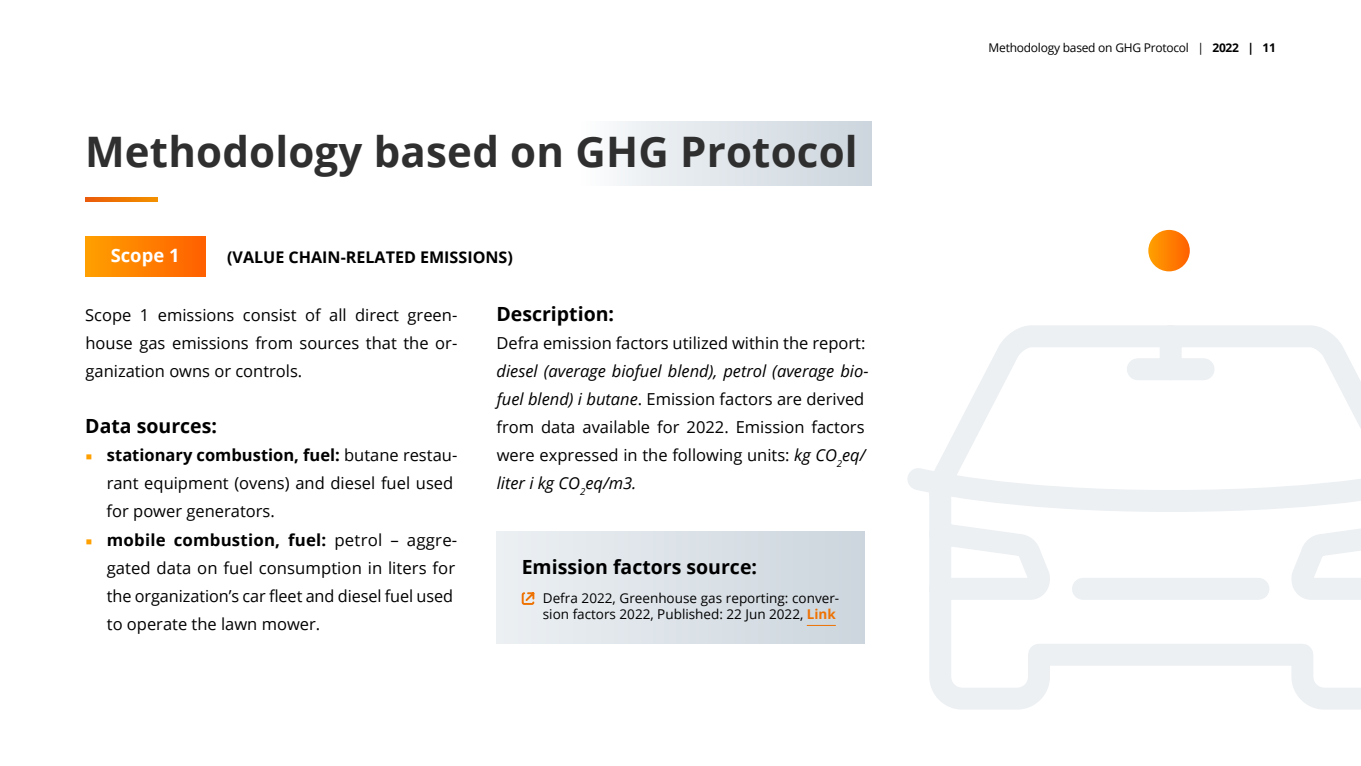
<style>
.page{position:relative;width:1361px;height:766px;background:#fff}
.page>*{position:absolute;margin:0;border:0;box-sizing:border-box;transform-origin:0 0}
.t1{font:700 42px "Open Sans";letter-spacing:.005em;color:#2f2f2f}
.t2{font:700 19.5px "Open Sans";color:#000}
.t3{font:700 18.45px "Open Sans";color:#fff}
.t4{font:16.5px/28px "Open Sans";color:#000}
.t5{font:700 16.05px "Open Sans";color:#000}
.t6{font:13.5px/16.5px "Open Sans";color:#000}
.t7{font:12px "Open Sans";letter-spacing:-.02em;color:#000}
.s1{font-weight:700}
.s2{font-style:italic}
.s3{font-weight:700;color:#ee7203}
</style>
<div class="page">
<div style="left:578px;top:121px;width:294px;height:64px;background:linear-gradient(to right,#fafbfc,#cbd4dc)"></div>
<svg style="left:86px;top:197px;width:72px;height:4px"></svg>
<div style="left:85px;top:236px;width:120px;height:41px;background:linear-gradient(to right,#ffa000,#ff6000)"></div>
<div style="left:496px;top:531px;width:369px;height:112px;background:linear-gradient(to right,#ecf0f3,#ccd5dd)"></div>
<svg style="left:807px;top:625px;width:29px;height:1px"></svg>
<svg style="left:521px;top:590px;width:15px;height:15px"></svg>
<svg style="left:907px;top:325px;width:454px;height:385px"></svg>
<div style="left:1148px;top:230px;width:41px;height:41px;background:linear-gradient(to right,#ffa204,#ff6100);border-radius:21px"></div>
<h1 class="t1" style="left:85px;top:122px;width:774px">Methodology based on GHG Protocol</h1>
<p class="t3" style="left:111px;top:243px;width:70px">Scope 1</p>
<p class="t5" style="left:227px;top:246px;width:287px">(VALUE CHAIN-RELATED EMISSIONS)</p>
<p class="t4" style="left:85px;top:300px;width:374px;text-align:justify">Scope 1 emissions consist of all direct green&shy;house gas emissions from sources that the or&shy;ganization owns or controls.</p>
<p class="t2" style="left:85px;top:412px;width:133px">Data sources:</p>
<p class="t4" style="left:107px;top:440px;width:352px"><span class="s1">stationary combustion, fuel:</span> butane restau&shy;rant equipment (ovens) and diesel fuel used for power generators.<br><span class="s1">mobile combustion, fuel:</span> petrol – aggre&shy;gated data on fuel consumption in liters for the organization’s car fleet and diesel fuel used to operate the lawn mower.</p>
<p class="t2" style="left:496px;top:300px;width:119px">Description:</p>
<p class="t4" style="left:496px;top:328px;width:370px">Defra emission factors utilized within the report:</p>
<p class="t4" style="left:496px;top:356px;width:373px"><span class="s2">diesel (average biofuel blend), petrol (average bio&shy;fuel blend) i butane</span>. Emission factors are derived from data available for 2022. Emission factors were expressed in the following units: <span class="s2">kg CO</span><sub>2</sub><span class="s2">eq/ liter i kg CO</span><sub>2</sub><span class="s2">eq/m3.</span></p>
<p class="t2" style="left:522px;top:552px;width:237px">Emission factors source:</p>
<p class="t6" style="left:543px;top:589px;width:298px">Defra 2022, Greenhouse gas reporting: conver&shy;sion factors 2022, Published: 22 Jun 2022, <span class="s3">Link</span></p>
<p class="t7" style="left:988px;top:39px;width:289px">Methodology based on GHG Protocol | <span class="s1">2022 | 11</span></p>
</div>
